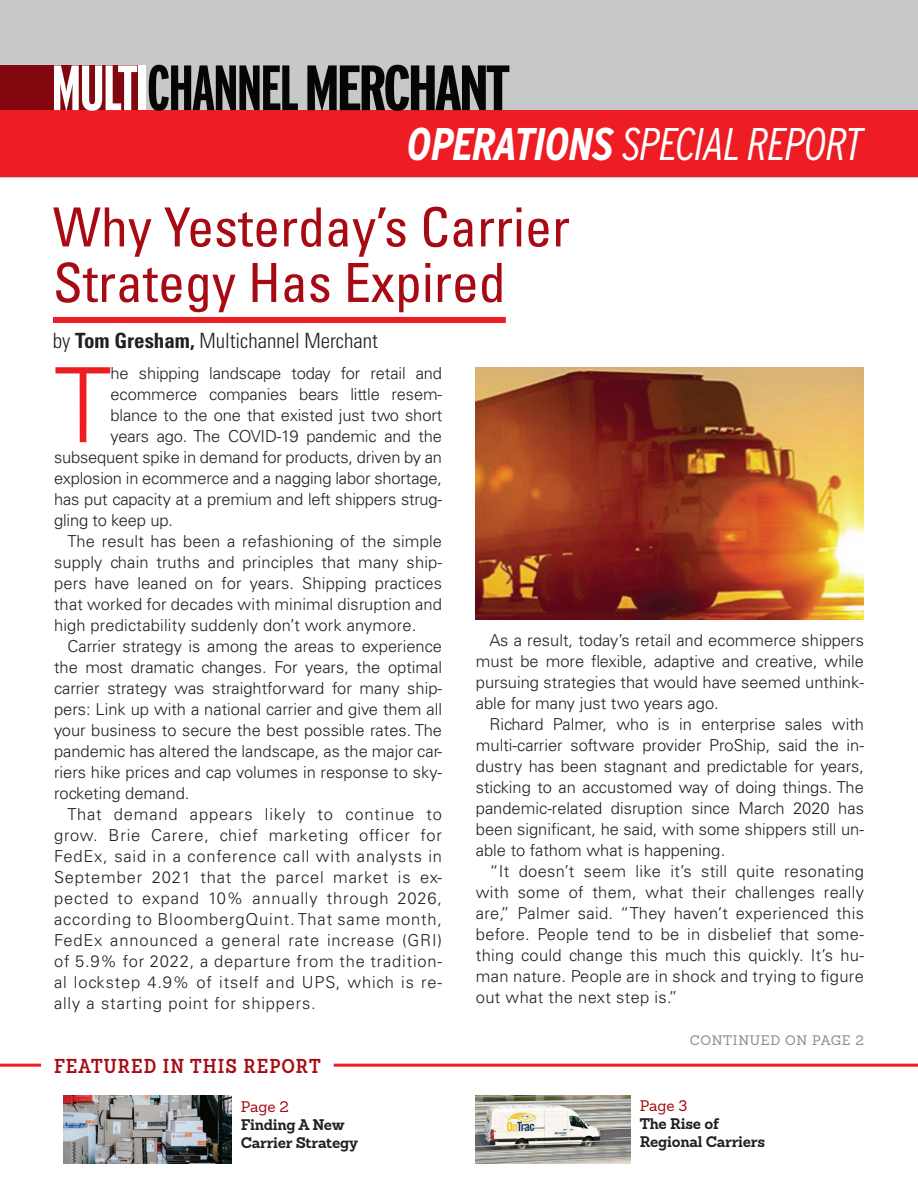
<style>
.page{position:relative;width:918px;height:1188px;background:#fff}
.page>*{position:absolute;margin:0;border:0;box-sizing:border-box;transform-origin:0 0}
.t1{font:300 103.8px "Univers LT Std";color:#ee1d23}
.t2{font:condensed 54px/55.5px "Univers LT Std";color:#a70a12}
.t3{font:italic 300 condensed 45.75px "Interstate";letter-spacing:-.02em;color:#fff}
.t4{font:300 condensed 21px "Univers LT Std";color:#231f20}
.t5{font:600 condensed 19.65px "Sanchez";letter-spacing:.055em;color:#a70a12}
.t6{font:300 16.5px/21px "Univers LT Std";color:#231f20;text-align:justify}
.t7{font:300 16.5px "Univers LT Std";letter-spacing:.05em;color:#231f20}
.t8{font:700 15px/18px "Sanchez Slab";letter-spacing:-.015em;color:#231f20}
.t9{font:15px "Sanchez Slab";color:#a70a12}
.t10{font:13.5px "Sanchez Slab";letter-spacing:.05em;color:#8a8c8f}
.s1{font-weight:700}
</style>
<div class="page">
<div style="left:0;top:0;width:918px;height:177px;background:#c7c8ca"></div>
<div style="left:0;top:65px;width:146px;height:52px;background:#82070e"></div>
<div style="left:0;top:110px;width:918px;height:67px;background:#ee1d23"></div>
<svg style="left:54px;top:65px;width:83px;height:46px"></svg>
<div style="left:139px;top:65px;width:7px;height:45px;background:#fff"></div>
<svg style="left:149px;top:65px;width:149px;height:46px"></svg>
<svg style="left:307px;top:65px;width:202px;height:46px"></svg>
<img style="left:476px;top:367px;width:388px;height:253px">
<div style="left:53px;top:317px;width:453px;height:6px;background:#ee1d23"></div>
<img style="left:64px;top:1096px;width:168px;height:68px">
<hr style="left:0;top:1064px;width:41px;height:3px;background:#ee1d23">
<hr style="left:334px;top:1064px;width:584px;height:3px;background:#ee1d23">
<img style="left:476px;top:1096px;width:155px;height:68px">
<h3 class="t3" style="left:407px;top:117px;width:457px"><span class="s1">OPERATIONS</span> SPECIAL REPORT</h3>
<h2 class="t2" style="left:53px;top:199px;width:519px">Why Yesterday’s Carrier<br>Strategy Has Expired</h2>
<p class="t4" style="left:53px;top:328px;width:326px">by <span class="s1">Tom Gresham,</span> Multichannel Merchant</p>
<h1 class="t1" style="left:54px;top:343px;width:59px">T</h1>
<p class="t6" style="left:111px;top:363px;width:333px">he shipping landscape today for retail and</p>
<p class="t6" style="left:111px;top:384px;width:333px">ecommerce companies bears little resem-</p>
<p class="t6" style="left:111px;top:405px;width:333px">blance to the one that existed just two short</p>
<p class="t6" style="left:111px;top:426px;width:333px">years ago. The COVID-19 pandemic and the</p>
<p class="t6" style="left:54px;top:447px;width:390px">subsequent spike in demand for products, driven by an</p>
<p class="t6" style="left:54px;top:468px;width:390px">explosion in ecommerce and a nagging labor shortage,</p>
<p class="t6" style="left:54px;top:489px;width:390px">has put capacity at a premium and left shippers strug-</p>
<p class="t6" style="left:54px;top:510px;width:121px">gling to keep up.</p>
<p class="t6" style="left:68px;top:531px;width:376px">The result has been a refashioning of the simple</p>
<p class="t6" style="left:54px;top:552px;width:390px">supply chain truths and principles that many ship-</p>
<p class="t6" style="left:54px;top:573px;width:390px">pers have leaned on for years. Shipping practices</p>
<p class="t6" style="left:54px;top:594px;width:390px">that worked for decades with minimal disruption and</p>
<p class="t6" style="left:54px;top:615px;width:364px">high predictability suddenly don’t work anymore.</p>
<p class="t6" style="left:68px;top:636px;width:376px">Carrier strategy is among the areas to experience</p>
<p class="t6" style="left:54px;top:657px;width:390px">the most dramatic changes. For years, the optimal</p>
<p class="t6" style="left:54px;top:678px;width:390px">carrier strategy was straightforward for many ship-</p>
<p class="t6" style="left:54px;top:699px;width:390px">pers: Link up with a national carrier and give them all</p>
<p class="t6" style="left:54px;top:720px;width:390px">your business to secure the best possible rates. The</p>
<p class="t6" style="left:54px;top:741px;width:390px">pandemic has altered the landscape, as the major car-</p>
<p class="t6" style="left:54px;top:762px;width:390px">riers hike prices and cap volumes in response to sky-</p>
<p class="t6" style="left:54px;top:783px;width:137px">rocketing demand.</p>
<p class="t7" style="left:68px;top:804px;width:376px">That demand appears likely to continue to</p>
<p class="t7" style="left:54px;top:825px;width:390px">grow. Brie Carere, chief marketing officer for</p>
<p class="t7" style="left:54px;top:846px;width:390px">FedEx, said in a conference call with analysts in</p>
<p class="t7" style="left:54px;top:867px;width:390px">September 2021 that the parcel market is ex-</p>
<p class="t7" style="left:54px;top:888px;width:390px">pected to expand 10% annually through 2026,</p>
<p class="t7" style="left:54px;top:909px;width:390px">according to BloombergQuint. That same month,</p>
<p class="t7" style="left:54px;top:930px;width:390px">FedEx announced a general rate increase (GRI)</p>
<p class="t7" style="left:54px;top:951px;width:390px">of 5.9% for 2022, a departure from the tradition-</p>
<p class="t7" style="left:54px;top:972px;width:390px">al lockstep 4.9% of itself and UPS, which is re-</p>
<p class="t7" style="left:54px;top:993px;width:263px">ally a starting point for shippers.</p>
<p class="t5" style="left:54px;top:1052px;width:268px">FEATURED IN THIS REPORT</p>
<p class="t9" style="left:241px;top:1097px;width:50px">Page 2</p>
<p class="t8" style="left:241px;top:1116px;width:119px">Finding A New<br>Carrier Strategy</p>
<p class="t6" style="left:476px;top:630px;width:390px;text-indent:13px">As a result, today’s retail and ecommerce shippers must be more flexible, adaptive and creative, while pursuing strategies that would have seemed unthink&shy;able for many just two years ago.</p>
<p class="t6" style="left:476px;top:714px;width:390px;text-indent:13px">Richard Palmer, who is in enterprise sales with multi-carrier software provider ProShip, said the in&shy;dustry has been stagnant and predictable for years, sticking to an accustomed way of doing things. The pandemic-related disruption since March 2020 has been significant, he said, with some shippers still un&shy;able to fathom what is happening.</p>
<p class="t6" style="left:476px;top:861px;width:390px;text-indent:13px">“It doesn’t seem like it’s still quite resonating with some of them, what their challenges really are,” Palmer said. “They haven’t experienced this before. People tend to be in disbelief that some&shy;thing could change this much this quickly. It’s hu&shy;man nature. People are in shock and trying to figure out what the next step is.”</p>
<p class="t10" style="left:690px;top:1031px;width:176px">CONTINUED ON PAGE 2</p>
<p class="t9" style="left:640px;top:1096px;width:49px">Page 3</p>
<p class="t8" style="left:640px;top:1115px;width:127px">The Rise of<br>Regional Carriers</p>
</div>
